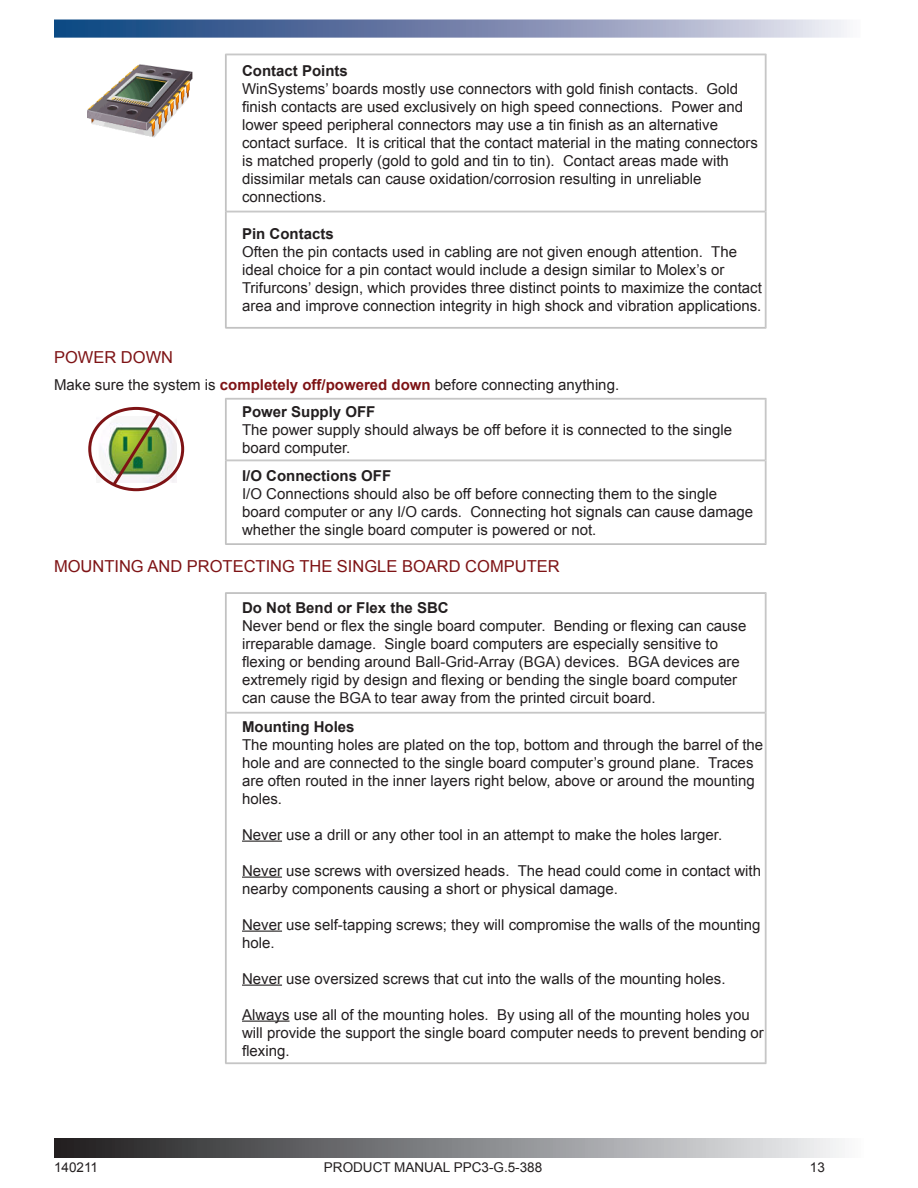
<style>
.page{position:relative;width:918px;height:1188px;background:#fff}
.page>*{position:absolute;margin:0;border:0;box-sizing:border-box;transform-origin:0 0}
.Z5_TOCs{font:16.5px "Arial";color:#7e1315}
.Manual_Text{font:15px/18px "Arial";color:#231f20}
.t1{font:700 15px "Arial";color:#231f20}
.t2{font:13.5px "Arial";color:#231f20}
.s1{font-weight:700;color:#7e1315}
</style>
<div class="page">
<div style="left:54px;top:1138px;width:810px;height:20px;background:linear-gradient(to right,#1c1c1e,#f3f5f8)"></div>
<svg style="left:55px;top:21px;width:792px;height:15px;background:#7689af"></svg>
<div style="left:52px;top:18px;width:810px;height:21px;border:2px solid #fff"></div>
<hr style="left:225px;top:54px;width:541px;height:1px;background:#c0c0c0">
<hr style="left:226px;top:55px;width:539px;height:1px;background:#c0c0c0">
<hr style="left:226px;top:211px;width:539px;height:1px;background:#c0c0c0">
<hr style="left:226px;top:212px;width:539px;height:1px;background:#c0c0c0">
<hr style="left:226px;top:327px;width:539px;height:1px;background:#c0c0c0">
<hr style="left:225px;top:328px;width:541px;height:1px;background:#c0c0c0">
<hr style="left:225px;top:54px;width:1px;height:158px;background:#c0c0c0">
<hr style="left:226px;top:55px;width:1px;height:156px;background:#c0c0c0">
<hr style="left:765px;top:55px;width:1px;height:156px;background:#c0c0c0">
<hr style="left:766px;top:54px;width:1px;height:158px;background:#c0c0c0">
<hr style="left:225px;top:212px;width:1px;height:116px;background:#c0c0c0">
<hr style="left:226px;top:212px;width:1px;height:115px;background:#c0c0c0">
<hr style="left:765px;top:212px;width:1px;height:115px;background:#c0c0c0">
<hr style="left:766px;top:212px;width:1px;height:116px;background:#c0c0c0">
<img style="left:87px;top:64px;width:106px;height:73px">
<hr style="left:225px;top:398px;width:541px;height:1px;background:#c0c0c0">
<hr style="left:226px;top:399px;width:539px;height:1px;background:#c0c0c0">
<hr style="left:226px;top:460px;width:539px;height:1px;background:#c0c0c0">
<hr style="left:226px;top:461px;width:539px;height:1px;background:#c0c0c0">
<hr style="left:226px;top:543px;width:539px;height:1px;background:#c0c0c0">
<hr style="left:225px;top:544px;width:541px;height:1px;background:#c0c0c0">
<hr style="left:225px;top:398px;width:1px;height:63px;background:#c0c0c0">
<hr style="left:226px;top:399px;width:1px;height:61px;background:#c0c0c0">
<hr style="left:765px;top:399px;width:1px;height:61px;background:#c0c0c0">
<hr style="left:766px;top:398px;width:1px;height:63px;background:#c0c0c0">
<hr style="left:225px;top:461px;width:1px;height:83px;background:#c0c0c0">
<hr style="left:226px;top:461px;width:1px;height:83px;background:#c0c0c0">
<hr style="left:765px;top:461px;width:1px;height:83px;background:#c0c0c0">
<hr style="left:766px;top:461px;width:1px;height:83px;background:#c0c0c0">
<img style="left:96px;top:416px;width:81px;height:66px">
<div style="left:88px;top:407px;width:96px;height:84px;border:3px solid #7e1315;border-radius:50%"></div>
<svg style="left:110px;top:410px;width:52px;height:78px"></svg>
<hr style="left:225px;top:592px;width:541px;height:1px;background:#c0c0c0">
<hr style="left:226px;top:593px;width:539px;height:1px;background:#c0c0c0">
<hr style="left:226px;top:712px;width:539px;height:1px;background:#c0c0c0">
<hr style="left:226px;top:713px;width:539px;height:1px;background:#c0c0c0">
<hr style="left:225px;top:1063px;width:541px;height:1px;background:#c0c0c0">
<hr style="left:225px;top:593px;width:1px;height:120px;background:#c0c0c0">
<hr style="left:226px;top:594px;width:1px;height:118px;background:#c0c0c0">
<hr style="left:765px;top:594px;width:1px;height:118px;background:#c0c0c0">
<hr style="left:766px;top:593px;width:1px;height:120px;background:#c0c0c0">
<hr style="left:225px;top:713px;width:1px;height:350px;background:#c0c0c0">
<hr style="left:226px;top:713px;width:1px;height:350px;background:#c0c0c0">
<hr style="left:765px;top:713px;width:1px;height:350px;background:#c0c0c0">
<hr style="left:766px;top:713px;width:1px;height:350px;background:#c0c0c0">
<hr style="left:242px;top:841px;width:40px;height:1px;background:#231f20">
<hr style="left:242px;top:877px;width:40px;height:1px;background:#231f20">
<hr style="left:242px;top:931px;width:40px;height:1px;background:#231f20">
<hr style="left:242px;top:985px;width:40px;height:1px;background:#231f20">
<hr style="left:242px;top:1021px;width:48px;height:1px;background:#231f20">
<p class="t1" style="left:242px;top:60px;width:107px">Contact Points</p>
<p class="Manual_Text" style="left:242px;top:79px;width:518px">WinSystems’ boards mostly use connectors with gold finish contacts. Gold finish contacts are used exclusively on high speed connections. Power and lower speed peripheral connectors may use a tin finish as an alternative contact surface. It is critical that the contact material in the mating connectors is matched properly (gold to gold and tin to tin). Contact areas made with dissimilar metals can cause oxidation/corrosion resulting in unreliable connections.</p>
<p class="t1" style="left:242px;top:224px;width:93px">Pin Contacts</p>
<p class="Manual_Text" style="left:242px;top:243px;width:521px">Often the pin contacts used in cabling are not given enough attention. The ideal choice for a pin contact would include a design similar to Molex’s or Trifurcons’ design, which provides three distinct points to maximize the contact area and improve connection integrity in high shock and vibration applications.</p>
<p class="Z5_TOCs" style="left:54px;top:346px;width:121px">POWER DOWN</p>
<p class="Manual_Text" style="left:54px;top:376px;width:567px">Make sure the system is <span class="s1">completely off/powered down</span> before connecting anything.</p>
<p class="t1" style="left:242px;top:402px;width:135px">Power Supply OFF</p>
<p class="Manual_Text" style="left:242px;top:421px;width:492px">The power supply should always be off before it is connected to the single board computer.</p>
<p class="t1" style="left:242px;top:466px;width:151px">I/O Connections OFF</p>
<p class="Manual_Text" style="left:242px;top:485px;width:513px">I/O Connections should also be off before connecting them to the single board computer or any I/O cards. Connecting hot signals can cause damage whether the single board computer is powered or not.</p>
<p class="Z5_TOCs" style="left:54px;top:556px;width:507px">MOUNTING AND PROTECTING THE SINGLE BOARD COMPUTER</p>
<p class="t1" style="left:242px;top:598px;width:208px">Do Not Bend or Flex the SBC</p>
<p class="Manual_Text" style="left:242px;top:617px;width:506px">Never bend or flex the single board computer. Bending or flexing can cause irreparable damage. Single board computers are especially sensitive to flexing or bending around Ball-Grid-Array (BGA) devices. BGA devices are extremely rigid by design and flexing or bending the single board computer can cause the BGA to tear away from the printed circuit board.</p>
<p class="t1" style="left:242px;top:716px;width:114px">Mounting Holes</p>
<p class="Manual_Text" style="left:242px;top:735px;width:523px">The mounting holes are plated on the top, bottom and through the barrel of the hole and are connected to the single board computer’s ground plane. Traces are often routed in the inner layers right below, above or around the mounting holes.</p>
<p class="Manual_Text" style="left:242px;top:825px;width:482px">Never use a drill or any other tool in an attempt to make the holes larger.</p>
<p class="Manual_Text" style="left:242px;top:861px;width:521px">Never use screws with oversized heads. The head could come in contact with nearby components causing a short or physical damage.</p>
<p class="Manual_Text" style="left:242px;top:915px;width:520px">Never use self-tapping screws; they will compromise the walls of the mounting hole.</p>
<p class="Manual_Text" style="left:242px;top:969px;width:485px">Never use oversized screws that cut into the walls of the mounting holes.</p>
<p class="Manual_Text" style="left:242px;top:1005px;width:523px">Always use all of the mounting holes. By using all of the mounting holes you will provide the support the single board computer needs to prevent bending or flexing.</p>
<p class="t2" style="left:54px;top:1158px;width:46px">140211</p>
<p class="t2" style="left:324px;top:1158px;width:220px">PRODUCT MANUAL PPC3-G.5-388</p>
<p class="t2" style="left:810px;top:1158px;width:17px">13</p>
</div>
